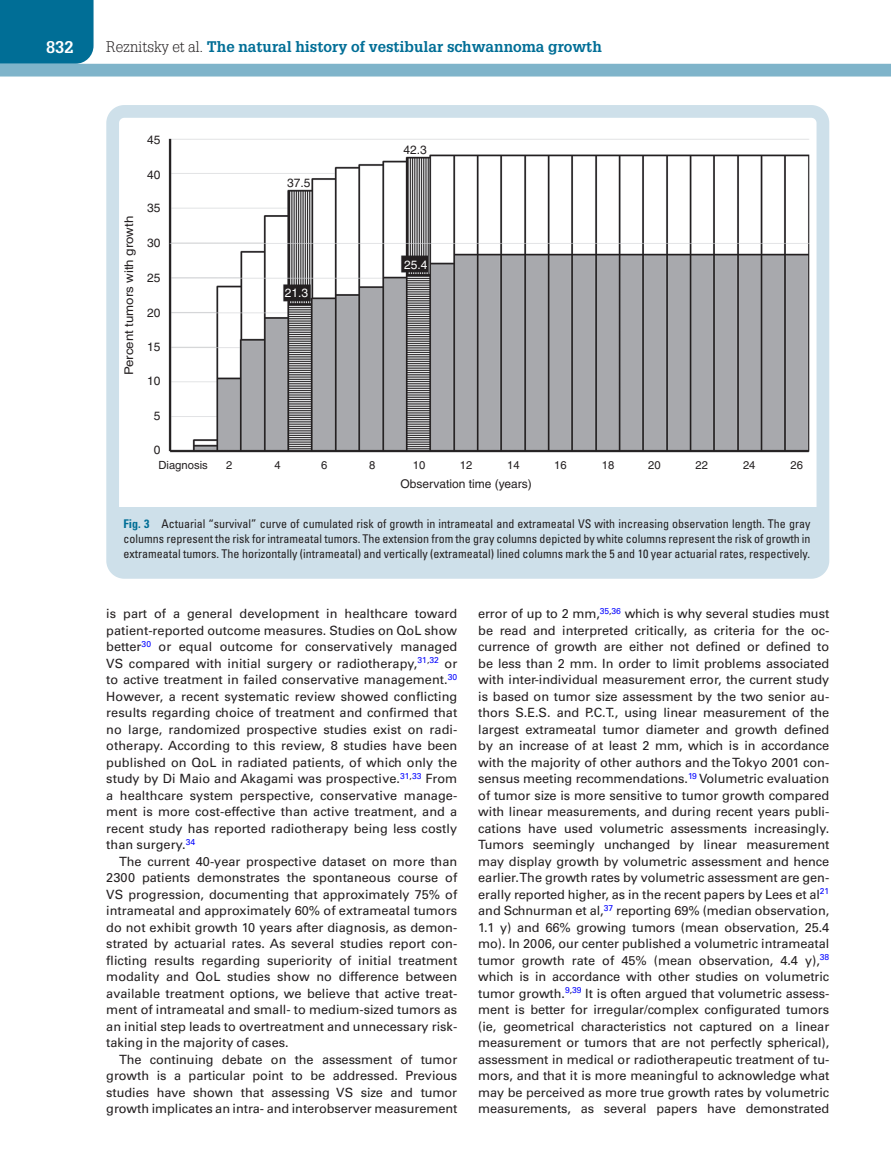
<style>
.page{position:relative;width:891px;height:1175px;background:#fff}
.page>*{position:absolute;margin:0;border:0;box-sizing:border-box;transform-origin:0 0}
.t1{font:700 16.5px "Glypha LT Std";color:#fff}
.t2{font:700 15px "Glypha LT Std";color:#006e96}
.t3{font:12.75px/16.5px "Univers LT Std";color:#231f20;text-align:justify}
.t4{font:condensed 12px/15px "Univers LT Std";color:#231f20;text-align:justify}
.t5{font:12px "Helvetica";color:#231f20}
.t6{font:12px "Helvetica";color:#231f20;scale:1.1 1}
.t7{font:12px "Helvetica";color:#fff}
.t8{font:11.25px "Helvetica";color:#231f20}
.s1{font-weight:300;color:#231f20}
.s2{font-weight:700;color:#006e96}
</style>
<div class="page">
<div style="left:0;top:0;width:94px;height:64px;background:#006e96"></div>
<div style="left:0;top:64px;width:891px;height:12px;background:#7fb4ca"></div>
<div style="left:115px;top:507px;width:706px;height:59px;background:#cee0ea"></div>
<img style="left:168px;top:138px;width:642px;height:315px">
<div style="left:106px;top:105px;width:723px;height:474px;border:13px solid #cee0ea;border-radius:12px"></div>
<p class="t1" style="left:46px;top:37px;width:29px">832</p>
<p class="t2" style="left:106px;top:37px;width:497px"><span class="s1">Reznitsky et al.</span> The natural history of vestibular schwannoma growth</p>
<p class="t5" style="left:147px;top:132px;width:15px">45</p>
<p class="t5" style="left:404px;top:143px;width:25px">42.3</p>
<p class="t5" style="left:147px;top:168px;width:15px">40</p>
<p class="t5" style="left:147px;top:201px;width:15px">35</p>
<p class="t5" style="left:147px;top:236px;width:15px">30</p>
<p class="t5" style="left:147px;top:271px;width:15px">25</p>
<p class="t5" style="left:147px;top:305px;width:15px">20</p>
<p class="t5" style="left:287px;top:176px;width:25px">37.5</p>
<p class="t6" style="left:122px;top:375px;width:146px;rotate:-90deg">Percent tumors with growth</p>
<p class="t7" style="left:404px;top:257px;width:25px">25.4</p>
<p class="t7" style="left:285px;top:286px;width:25px">21.3</p>
<p class="t5" style="left:147px;top:340px;width:15px">15</p>
<p class="t5" style="left:147px;top:374px;width:15px">10</p>
<p class="t5" style="left:154px;top:408px;width:8px">5</p>
<p class="t5" style="left:154px;top:443px;width:8px">0</p>
<p class="t8" style="left:158px;top:458px;width:51px">Diagnosis</p>
<p class="t8" style="left:226px;top:458px;width:8px">2</p>
<p class="t8" style="left:274px;top:458px;width:8px">4</p>
<p class="t8" style="left:321px;top:458px;width:8px">6</p>
<p class="t8" style="left:369px;top:458px;width:8px">8</p>
<p class="t8" style="left:413px;top:458px;width:14px">10</p>
<p class="t8" style="left:460px;top:458px;width:14px">12</p>
<p class="t8" style="left:507px;top:458px;width:14px">14</p>
<p class="t8" style="left:554px;top:458px;width:14px">16</p>
<p class="t8" style="left:602px;top:458px;width:14px">18</p>
<p class="t8" style="left:648px;top:458px;width:14px">20</p>
<p class="t8" style="left:696px;top:458px;width:14px">22</p>
<p class="t8" style="left:743px;top:458px;width:14px">24</p>
<p class="t8" style="left:791px;top:458px;width:14px">26</p>
<p class="t5" style="left:401px;top:477px;width:133px">Observation time (years)</p>
<p class="t4" style="left:124px;top:516px;width:689px"><span class="s2">Fig. 3</span> Actuarial “survival” curve of cumulated risk of growth in intrameatal and extrameatal VS with increasing observation length. The gray columns represent the risk for intrameatal tumors. The extension from the gray columns depicted by white columns represent the risk of growth in extrameatal tumors. The horizontally (intrameatal) and vertically (extrameatal) lined columns mark the 5 and 10 year actuarial rates, respectively.</p>
<p class="t3" style="left:106px;top:605px;width:353px">is part of a general development in healthcare toward patient-reported outcome measures. Studies on QoL show better<sup>30</sup> or equal outcome for conservatively managed VS compared with initial surgery or radiotherapy,<sup>31</sup><sup>,</sup><sup>32</sup> or to active treatment in failed conservative management.<sup>30<br></sup>However, a recent systematic review showed conflicting results regarding choice of treatment and confirmed that no large, randomized prospective studies exist on radi&shy;otherapy. According to this review, 8 studies have been published on QoL in radiated patients, of which only the study by Di Maio and Akagami was prospective.<sup>31</sup><sup>,</sup><sup>33</sup> From a healthcare system perspective, conservative manage&shy;ment is more cost-effective than active treatment, and a recent study has reported radiotherapy being less costly than surgery.<sup>34</sup></p>
<p class="t3" style="left:106px;top:853px;width:353px;text-indent:13px">The current 40-year prospective dataset on more than 2300 patients demonstrates the spontaneous course of VS progression, documenting that approximately 75% of intrameatal and approximately 60% of extrameatal tumors do not exhibit growth 10 years after diagnosis, as demon&shy;strated by actuarial rates. As several studies report con&shy;flicting results regarding superiority of initial treatment modality and QoL studies show no difference between available treatment options, we believe that active treat&shy;ment of intrameatal and small- to medium-sized tumors as an initial step leads to overtreatment and unnecessary risk&shy;taking in the majority of cases.</p>
<p class="t3" style="left:106px;top:1051px;width:353px;text-indent:13px">The continuing debate on the assessment of tumor growth is a particular point to be addressed. Previous studies have shown that assessing VS size and tumor growth implicates an intra- and interobserver measurement</p>
<p class="t3" style="left:478px;top:605px;width:353px">error of up to 2 mm,<sup>35</sup><sup>,</sup><sup>36</sup> which is why several studies must be read and interpreted critically, as criteria for the oc&shy;currence of growth are either not defined or defined to be less than 2 mm. In order to limit problems associated with inter-individual measurement error, the current study is based on tumor size assessment by the two senior au&shy;thors S.E.S. and P.C.T., using linear measurement of the largest extrameatal tumor diameter and growth defined by an increase of at least 2 mm, which is in accordance with the majority of other authors and the Tokyo 2001 con&shy;sensus meeting recommendations.<sup>19</sup> Volumetric evaluation of tumor size is more sensitive to tumor growth compared with linear measurements, and during recent years publi&shy;cations have used volumetric assessments increasingly.<br>Tumors seemingly unchanged by linear measurement may display growth by volumetric assessment and hence earlier. The growth rates by volumetric assessment are gen&shy;erally reported higher, as in the recent papers by Lees et al<sup>21 </sup>and Schnurman et al,<sup>37</sup> reporting 69% (median observation, 1.1 y) and 66% growing tumors (mean observation, 25.4 mo). In 2006, our center published a volumetric intrameatal tumor growth rate of 45% (mean observation, 4.4 y),<sup>38 </sup>which is in accordance with other studies on volumetric tumor growth.<sup>9</sup><sup>,</sup><sup>39</sup> It is often argued that volumetric assess&shy;ment is better for irregular/complex configurated tumors (ie, geometrical characteristics not captured on a linear measurement or tumors that are not perfectly spherical), assessment in medical or radiotherapeutic treatment of tu&shy;mors, and that it is more meaningful to acknowledge what may be perceived as more true growth rates by volumetric measurements, as several papers have demonstrated</p>
</div>
